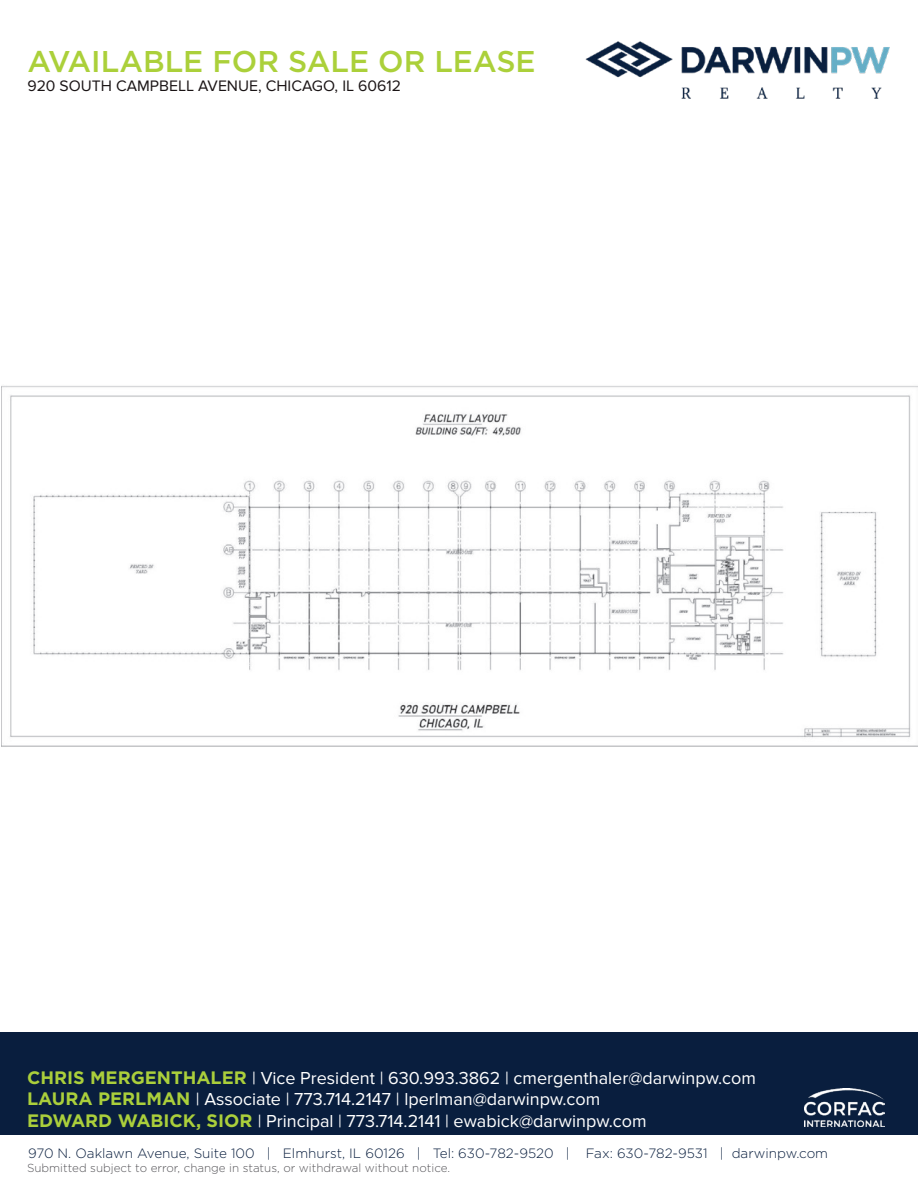
<style>
.page{position:relative;width:918px;height:1188px;background:#fff}
.page>*{position:absolute;margin:0;border:0;box-sizing:border-box;transform-origin:0 0}
.t1{font:500 30px "Gotham";color:#abd03a}
.t2{font:18px "Proxima Nova";color:#fff}
.t3{font:15.75px "Proxima Nova";color:#1a1415}
.t4{font:300 13.5px "Gotham";color:#091e3e}
.t5{font:300 11.7px "Gotham";color:#57565a}
.s1{font-family:"Gotham";font-weight:700;color:#abcf3b}
</style>
<div class="page">
<img style="left:585px;top:41px;width:305px;height:58px">
<img style="left:2px;top:385px;width:916px;height:362px">
<div style="left:0;top:1033px;width:918px;height:102px;background:#091e3e"></div>
<img style="left:805px;top:1088px;width:80px;height:38px">
<p class="t1" style="left:27px;top:42px;width:510px">AVAILABLE FOR SALE OR LEASE</p>
<p class="t3" style="left:27px;top:77px;width:375px">920 SOUTH CAMPBELL AVENUE, CHICAGO, IL 60612</p>
<p class="t2" style="left:27px;top:1067px;width:730px"><span class="s1">CHRIS MERGENTHALER</span> | Vice President | 630.993.3862 | cmergenthaler@darwinpw.com</p>
<p class="t2" style="left:27px;top:1089px;width:575px"><span class="s1">LAURA PERLMAN</span> | Associate | 773.714.2147 | lperlman@darwinpw.com</p>
<p class="t2" style="left:27px;top:1110px;width:621px"><span class="s1">EDWARD WABICK, SIOR</span> | Principal | 773.714.2141 | ewabick@darwinpw.com</p>
<p class="t5" style="left:27px;top:1162px;width:425px">Submitted subject to error, change in status, or withdrawal without notice.</p>
<p class="t4" style="left:28px;top:1146px;width:802px">970 N. Oaklawn Avenue, Suite 100 | Elmhurst, IL 60126 | Tel: 630-782-9520 | Fax: 630-782-9531 | darwinpw.com</p>
</div>
